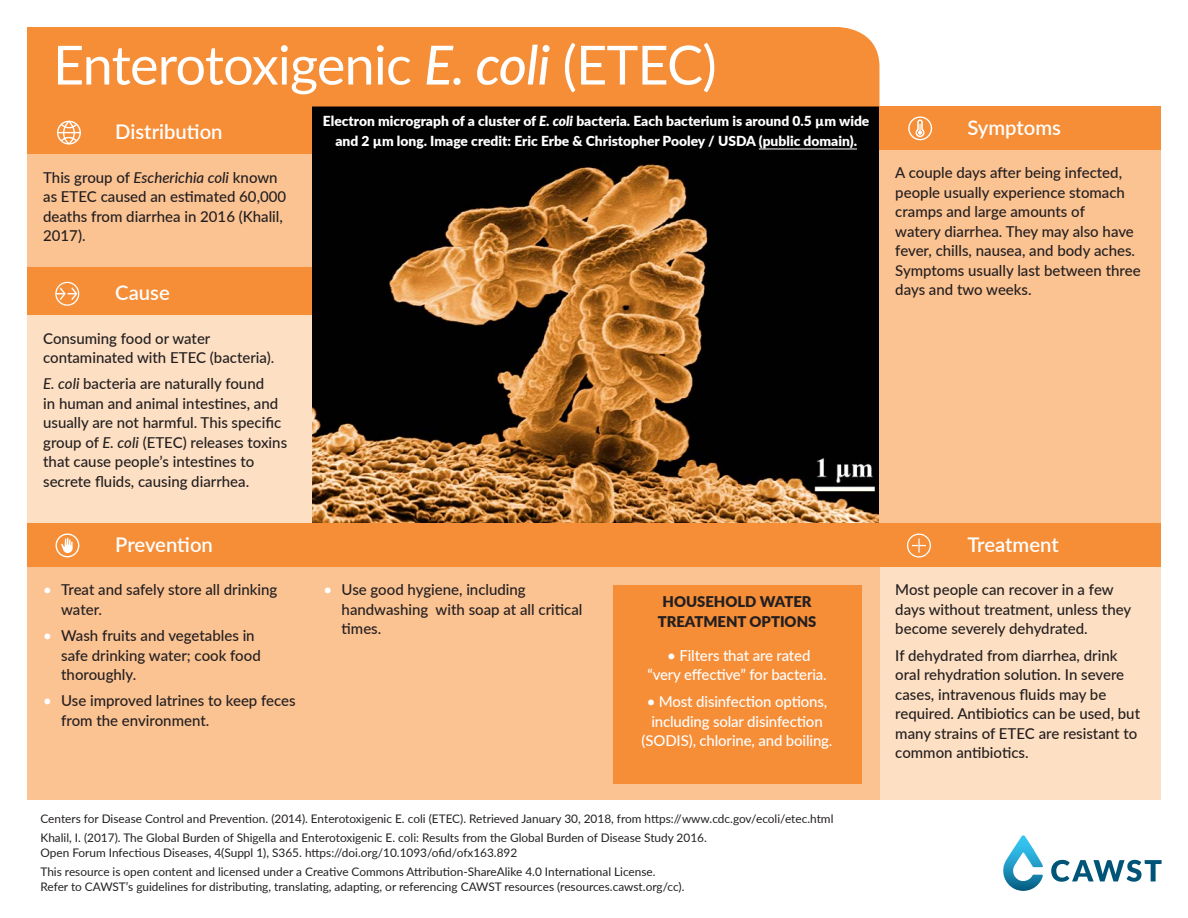
<style>
.page{position:relative;width:1188px;height:918px;background:#fff}
.page>*{position:absolute;margin:0;border:0;box-sizing:border-box;transform-origin:0 0}
.Heading_L{font:54px "Lato";letter-spacing:-.015em;color:#fff}
.Box_Headings_L{font:600 20.25px "Lato";color:#fff}
.BoxText_L{font:500 15px/19.5px "Lato";color:#231f20}
.HWTS_text_L{font:500 15px/19.5px "Lato";letter-spacing:-.01em;color:#fff;text-align:center}
.BoxText_L-2{font:900 14.85px/20.7px "Lato";color:#231f20;text-align:center}
.Photo_caption_L{font:900 13.8px/19.5px "Lato";color:#fff;text-align:center}
.t1{font:11.85px/14.2px "Lato";color:#231f20}
.s1{font-weight:500;font-style:italic}
.s2{font-style:italic}
.s3{color:#fff}
</style>
<div class="page">
<img style="left:311px;top:107px;width:568px;height:417px">
<div style="left:27px;top:27px;width:852px;height:80px;background:#f68d37"></div>
<div style="left:27px;top:315px;width:284px;height:209px;background:#fddfc3"></div>
<div style="left:27px;top:154px;width:284px;height:114px;background:#fbc292"></div>
<div style="left:879px;top:150px;width:282px;height:385px;background:#fbc292"></div>
<div style="left:879px;top:567px;width:282px;height:233px;background:#fddfc3"></div>
<div style="left:27px;top:567px;width:852px;height:233px;background:#fbc292"></div>
<div style="left:27px;top:524px;width:852px;height:43px;background:#f68d37"></div>
<svg style="left:61px;top:538px;width:12px;height:15px"></svg>
<div style="left:56px;top:533px;width:23px;height:24px;border:1px solid #fff;border-radius:50%"></div>
<div style="left:27px;top:268px;width:284px;height:47px;background:#f68d37"></div>
<div style="left:55px;top:282px;width:24px;height:24px;border:1px solid #fff;border-radius:50%"></div>
<svg style="left:56px;top:286px;width:22px;height:16px"></svg>
<div style="left:27px;top:107px;width:284px;height:47px;background:#f68d37"></div>
<div style="left:57px;top:121px;width:24px;height:24px;border:1px solid #fff;border-radius:50%"></div>
<svg style="left:58px;top:120px;width:22px;height:25px"></svg>
<div style="left:879px;top:107px;width:282px;height:43px;background:#f68d37"></div>
<div style="left:908px;top:116px;width:24px;height:24px;border:1px solid #fff;border-radius:50%"></div>
<svg style="left:915px;top:119px;width:10px;height:19px"></svg>
<div style="left:879px;top:524px;width:282px;height:43px;background:#f68d37"></div>
<div style="left:907px;top:534px;width:24px;height:24px;border:1px solid #fff;border-radius:50%"></div>
<svg style="left:912px;top:538px;width:14px;height:15px"></svg>
<div style="left:613px;top:585px;width:248px;height:199px;background:#f68d37"></div>
<svg style="left:1051px;top:860px;width:111px;height:22px"></svg>
<svg style="left:1003px;top:835px;width:40px;height:56px"></svg>
<hr style="left:759px;top:149px;width:98px;height:1px;background:#fff">
<p class="Heading_L" style="left:53px;top:26px;width:665px">Enterotoxigenic <span class="s1">E. coli</span> (ETEC)</p>
<p class="Photo_caption_L" style="left:323px;top:111px;width:548px">Electron micrograph of a cluster of <span class="s2">E. coli</span> bacteria. Each bacterium is around 0.5 µm wide and 2 µm long. Image credit: Eric Erbe &amp; Christopher Pooley / USDA (public domain).</p>
<p class="Box_Headings_L" style="left:115px;top:117px;width:109px">Distribution</p>
<p class="Box_Headings_L" style="left:967px;top:113px;width:95px">Symptoms</p>
<p class="BoxText_L" style="left:43px;top:167px;width:245px">This group of <span class="s2">Escherichia coli</span> known as ETEC caused an estimated 60,000 deaths from diarrhea in 2016 (Khalil,<br>2017).</p>
<p class="BoxText_L" style="left:895px;top:162px;width:247px">A couple days after being infected, people usually experience stomach cramps and large amounts of<br>watery diarrhea. They may also have fever, chills, nausea, and body aches.<br>Symptoms usually last between three days and two weeks.</p>
<p class="Box_Headings_L" style="left:115px;top:278px;width:56px">Cause</p>
<p class="BoxText_L" style="left:43px;top:328px;width:233px">Consuming food or water contaminated with ETEC (bacteria).</p>
<p class="BoxText_L" style="left:43px;top:374px;width:245px"><span class="s2">E. coli</span> bacteria are naturally found<br>in human and animal intestines, and usually are not harmful. This specific group of <span class="s2">E. coli</span> (ETEC) releases toxins that cause people’s intestines to secrete fluids, causing diarrhea.</p>
<p class="Box_Headings_L" style="left:115px;top:530px;width:99px">Prevention</p>
<p class="BoxText_L" style="left:61px;top:580px;width:218px;text-indent:-18px"><span class="s3">•</span> Treat and safely store all drinking water.</p>
<p class="BoxText_L" style="left:61px;top:625px;width:201px;text-indent:-18px"><span class="s3">•</span> Wash fruits and vegetables in safe drinking water; cook food thoroughly.</p>
<p class="BoxText_L" style="left:61px;top:691px;width:236px;text-indent:-18px"><span class="s3">•</span> Use improved latrines to keep feces from the environment.</p>
<p class="BoxText_L" style="left:342px;top:580px;width:242px;text-indent:-18px"><span class="s3">•</span> Use good hygiene, including handwashing with soap at all critical times.</p>
<p class="BoxText_L-2" style="left:658px;top:590px;width:160px">HOUSEHOLD WATER<br>TREATMENT OPTIONS</p>
<p class="HWTS_text_L" style="left:647px;top:645px;width:181px">• Filters that are rated “very effective” for bacteria.</p>
<p class="HWTS_text_L" style="left:642px;top:692px;width:192px">• Most disinfection options, including solar disinfection (SODIS), chlorine, and boiling.</p>
<p class="t1" style="left:40px;top:811px;width:794px">Centers for Disease Control and Prevention. (2014). Enterotoxigenic E. coli (ETEC). Retrieved January 30, 2018, from https://www.cdc.gov/ecoli/etec.html</p>
<p class="t1" style="left:40px;top:830px;width:668px">Khalil, I. (2017). The Global Burden of Shigella and Enterotoxigenic E. coli: Results from the Global Burden of Disease Study 2016.<br>Open Forum Infectious Diseases, 4(Suppl 1), S365. https://doi.org/10.1093/ofid/ofx163.892</p>
<p class="t1" style="left:40px;top:865px;width:645px">This resource is open content and licensed under a Creative Commons Attribution-ShareAlike 4.0 International License.<br>Refer to CAWST’s guidelines for distributing, translating, adapting, or referencing CAWST resources (resources.cawst.org/cc).</p>
<p class="Box_Headings_L" style="left:967px;top:530px;width:93px">Treatment</p>
<p class="BoxText_L" style="left:895px;top:580px;width:237px">Most people can recover in a few days without treatment, unless they become severely dehydrated.</p>
<p class="BoxText_L" style="left:895px;top:645px;width:246px">If dehydrated from diarrhea, drink oral rehydration solution. In severe cases, intravenous fluids may be required. Antibiotics can be used, but many strains of ETEC are resistant to common antibiotics.</p>
</div>
